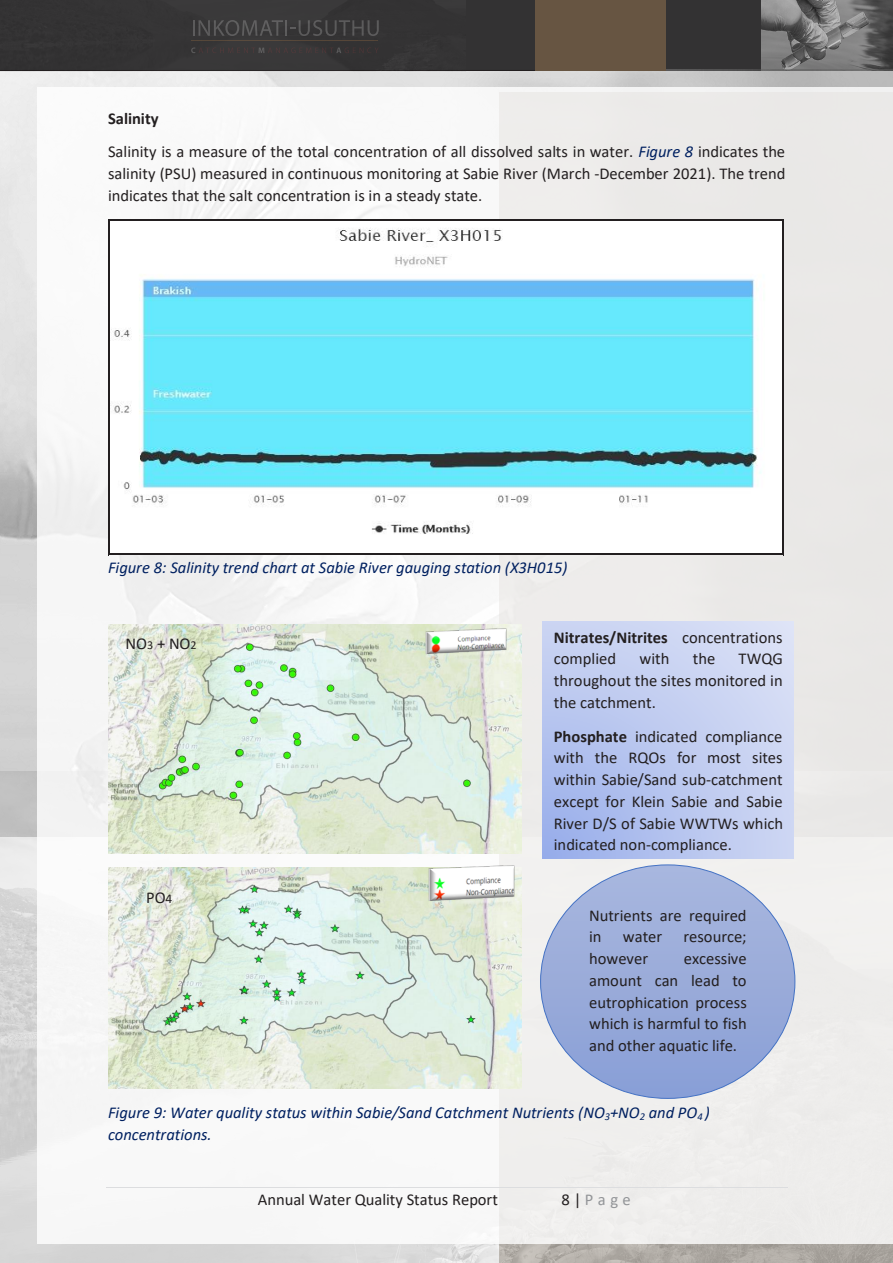
<style>
.page{position:relative;width:893px;height:1263px;background:#fff}
.page>*{position:absolute;margin:0;border:0;box-sizing:border-box;transform-origin:0 0}
.t1{font:16.65px "Calibri";color:#231f20}
.t2{font:16.5px/21.8px "Calibri";color:#231f20}
.t3{font:italic 16.5px/21.8px "Calibri";color:#002060}
.t4{font:16.5px "Calibri";color:#939598}
.s1{font-weight:700}
.s2{font-style:italic;color:#002060}
.s3{font-size:12px}
.s4{font-size:13.5px}
.s5{color:#231f20}
</style>
<div class="page">
<div style="left:661px;top:0;width:232px;height:70px;background:#333233"></div>
<img style="left:762px;top:0;width:130px;height:69px">
<img style="left:0;top:69px;width:893px;height:703px">
<div style="left:536px;top:0;width:130px;height:70px;background:#675542"></div>
<img style="left:0;top:772px;width:893px;height:491px">
<svg style="left:0;top:0;width:589px;height:71px;background:#3a3736"></svg>
<hr style="left:192px;top:40px;width:186px;height:1px;background:#e2984c">
<div style="left:37px;top:87px;width:856px;height:1157px;background:#f1f0ef"></div>
<hr style="left:106px;top:1187px;width:681px;height:1px;background:#dcdddf">
<img style="left:110px;top:222px;width:672px;height:331px">
<hr style="left:110px;top:219px;width:672px;height:1px;background:#231f20">
<hr style="left:110px;top:221px;width:672px;height:1px;background:#231f20">
<hr style="left:108px;top:221px;width:1px;height:332px;background:#231f20">
<hr style="left:109px;top:221px;width:1px;height:332px;background:#231f20">
<hr style="left:783px;top:221px;width:1px;height:332px;background:#231f20">
<hr style="left:782px;top:221px;width:1px;height:332px;background:#231f20">
<hr style="left:110px;top:554px;width:672px;height:1px;background:#231f20">
<hr style="left:110px;top:553px;width:672px;height:1px;background:#231f20">
<img style="left:108px;top:624px;width:413px;height:230px">
<img style="left:108px;top:867px;width:413px;height:222px">
<img style="left:422px;top:627px;width:89px;height:53px">
<svg style="left:543px;top:621px;width:250px;height:237px;background:#c3cef1"></svg>
<img style="left:543px;top:627px;width:250px;height:226px">
<svg style="left:541px;top:866px;width:254px;height:232px"></svg>
<img style="left:578px;top:905px;width:179px;height:153px">
<img style="left:426px;top:864px;width:92px;height:74px">
<p class="t2" style="left:108px;top:101px;width:679px;line-height:33.6px"><span class="s1">Salinity<br></span>Salinity is a measure of the total concentration of all dissolved salts in water. <span class="s2">Figure 8</span> indicates the</p>
<p class="t2" style="left:108px;top:162px;width:679px">salinity (PSU) measured in continuous monitoring at Sabie River (March -December 2021). The trend indicates that the salt concentration is in a steady state.</p>
<p class="t3" style="left:108px;top:555px;width:461px">Figure 8: Salinity trend chart at Sabie River gauging station (X3H015)</p>
<p class="t2" style="left:125px;top:632px;width:73px">NO<span class="s3">3</span> + NO<span class="s3">2</span></p>
<p class="t2" style="left:554px;top:626px;width:230px"><span class="s1">Nitrates/Nitrites</span> concentrations complied</p>
<p class="t2" style="left:639px;top:648px;width:31px">with</p>
<p class="t2" style="left:693px;top:648px;width:24px">the</p>
<p class="t2" style="left:554px;top:648px;width:231px;text-align:justify;text-indent:185px">TWQG throughout the sites monitored in the catchment.</p>
<p class="t2" style="left:554px;top:725px;width:231px;text-align:justify"><span class="s1">Phosphate</span> indicated compliance with the RQOs for most sites within Sabie/Sand sub-catchment except for Klein Sabie and Sabie River D/S of Sabie WWTWs which indicated non-compliance.</p>
<p class="t2" style="left:146px;top:886px;width:28px">PO<span class="s4">4</span></p>
<p class="t2" style="left:589px;top:904px;width:159px">Nutrients are required in</p>
<p class="t2" style="left:623px;top:926px;width:41px">water</p>
<p class="t2" style="left:684px;top:926px;width:65px">resource;</p>
<p class="t2" style="left:589px;top:947px;width:61px">however</p>
<p class="t2" style="left:589px;top:947px;width:159px;text-align:justify;text-indent:95px">excessive amount can lead to eutrophication process which is harmful to fish</p>
<p class="t1" style="left:589px;top:1034px;width:149px">and other aquatic life.</p>
<p class="t3" style="left:108px;top:1101px;width:603px">Figure 9: Water quality status within Sabie/Sand Catchment Nutrients (NO<sub>3</sub>+NO<sub>2</sub> and PO<sub>4</sub> ) concentrations.</p>
<p class="t2" style="left:258px;top:1189px;width:242px">Annual Water Quality Status Report</p>
<p class="t4" style="left:561px;top:1188px;width:71px"><span class="s5">8|</span> Page</p>
</div>
